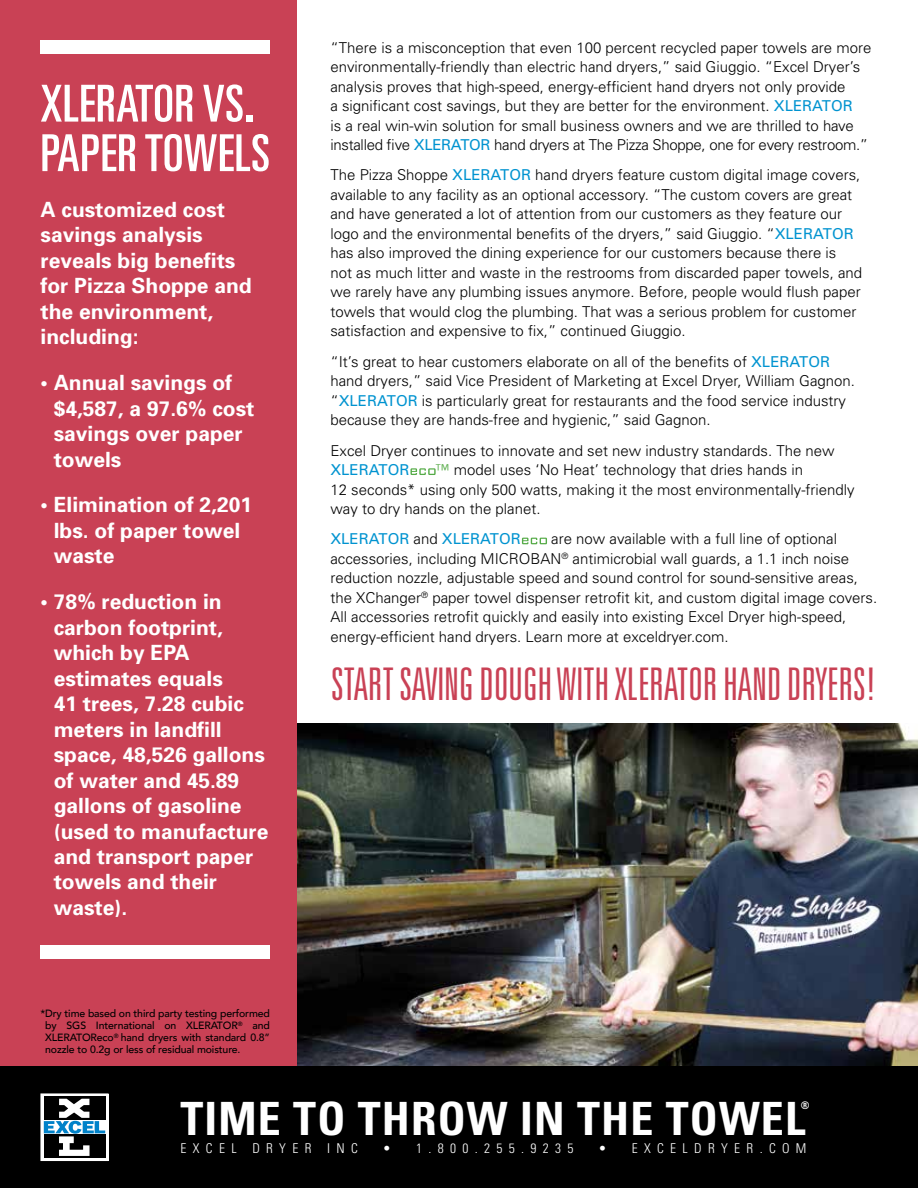
<style>
.page{position:relative;width:918px;height:1188px;background:#fff}
.page>*{position:absolute;margin:0;border:0;box-sizing:border-box;transform-origin:0 0}
.t1{font:ultra-condensed 51px/49.5px "Univers";letter-spacing:.01em;color:#fff}
.t2{font:700 condensed 45.9px "Univers";letter-spacing:.025em;color:#fff}
.t3{font:300 ultra-condensed 45px "Univers";letter-spacing:-.01em;color:#c94155}
.t4{font:700 21px/25.5px "Univers";color:#fff}
.t5{font:300 15px/19.5px "Univers";color:#000}
.t6{font:15px "Univers";color:#0093d0}
.t7{font:300 condensed 13.5px "Univers";letter-spacing:.47em;color:#fff}
.t8{font:300 condensed 13.5px "Univers";letter-spacing:.41em;color:#fff}
.t9{font:500 10.5px/12px "Avenir";letter-spacing:-.01em;color:#000;text-align:justify}
.t10{font:700 condensed 10.5px "Univers";color:#fff}
.s1{font-weight:400;color:#0093d0}
.s2{color:#55ab47}
.s3{font-weight:300;color:#000}
</style>
<div class="page">
<svg style="left:411px;top:468px;width:25px;height:7px"></svg>
<svg style="left:522px;top:538px;width:25px;height:6px"></svg>
<div style="left:0;top:0;width:297px;height:1075px;background:#c94155"></div>
<img style="left:297px;top:724px;width:621px;height:342px">
<div style="left:40px;top:40px;width:230px;height:14px;background:#fff"></div>
<div style="left:40px;top:945px;width:230px;height:13px;background:#fff"></div>
<div style="left:0;top:1066px;width:918px;height:122px;background:#000"></div>
<svg style="left:43px;top:1096px;width:64px;height:63px"></svg>
<div style="left:44px;top:1135px;width:61px;height:23px;background:#000"></div>
<svg style="left:44px;top:1097px;width:61px;height:2px"></svg>
<svg style="left:44px;top:1099px;width:61px;height:57px"></svg>
<div style="left:41px;top:1094px;width:68px;height:67px;border:1px solid #fff"></div>
<h1 class="t1" style="left:40px;top:78px;width:231px">XLERATOR VS.<br>PAPER TOWELS</h1>
<h3 class="t4" style="left:40px;top:196px;width:213px">A customized cost savings analysis reveals big benefits for Pizza Shoppe and the environment, including:</h3>
<h3 class="t4" style="left:54px;top:369px;width:202px;text-indent:-13px">• Annual savings of $4,587, a 97.6% cost savings over paper towels</h3>
<h3 class="t4" style="left:54px;top:491px;width:200px;text-indent:-13px">• Elimination of 2,201 lbs. of paper towel waste</h3>
<h3 class="t4" style="left:54px;top:588px;width:216px;text-indent:-13px">• 78% reduction in carbon footprint, which by EPA estimates equals<br>41 trees, 7.28 cubic meters in landfill space, 48,526 gallons of water and 45.89 gallons of gasoline (used to manufacture and transport paper towels and their waste).</h3>
<p class="t9" style="left:45px;top:1007px;width:226px;text-indent:-5px">*Dry time based on third party testing performed by SGS International on XLERATOR<sup>®</sup> and XLERATOReco<sup>®</sup> hand dryers with standard 0.8” nozzle to 0.2g or less of residual moisture.</p>
<p class="t5" style="left:330px;top:37px;width:543px">“There is a misconception that even 100 percent recycled paper towels are more environmentally-friendly than electric hand dryers,” said Giuggio. “Excel Dryer’s analysis proves that high-speed, energy-efficient hand dryers not only provide<br>a significant cost savings, but they are better for the environment. <span class="s1">XLERATOR<br></span>is a real win-win solution for small business owners and we are thrilled to have installed five <span class="s1">XLERATOR</span> hand dryers at The Pizza Shoppe, one for every restroom.”</p>
<p class="t5" style="left:330px;top:165px;width:533px">The Pizza Shoppe <span class="s1">XLERATOR</span> hand dryers feature custom digital image covers, available to any facility as an optional accessory. “The custom covers are great and have generated a lot of attention from our customers as they feature our logo and the environmental benefits of the dryers,” said Giuggio. “<span class="s1">XLERATOR </span>has also improved the dining experience for our customers because there is<br>not as much litter and waste in the restrooms from discarded paper towels, and we rarely have any plumbing issues anymore. Before, people would flush paper towels that would clog the plumbing. That was a serious problem for customer satisfaction and expensive to fix,” continued Giuggio.</p>
<p class="t5" style="left:330px;top:351px;width:526px">“It’s great to hear customers elaborate on all of the benefits of <span class="s1">XLERATOR </span>hand dryers,” said Vice President of Marketing at Excel Dryer, William Gagnon. “<span class="s1">XLERATOR</span> is particularly great for restaurants and the food service industry because they are hands-free and hygienic,” said Gagnon.</p>
<p class="t5" style="left:330px;top:440px;width:506px">Excel Dryer continues to innovate and set new industry standards. The new</p>
<p class="t6" style="left:330px;top:460px;width:80px">XLERATOR</p>
<p class="t5" style="left:330px;top:460px;width:526px;text-indent:105px"><span class="s2">™</span> model uses ‘No Heat’ technology that dries hands in<br>12 seconds* using only 500 watts, making it the most environmentally-friendly way to dry hands on the planet.</p>
<p class="t6" style="left:330px;top:530px;width:192px">XLERATOR <span class="s3">and</span> XLERATOR</p>
<p class="t5" style="left:330px;top:529px;width:548px;text-indent:221px">are now available with a full line of optional accessories, including MICROBAN<sup>®</sup> antimicrobial wall guards, a 1.1 inch noise reduction nozzle, adjustable speed and sound control for sound-sensitive areas, the XChanger<sup>®</sup> paper towel dispenser retrofit kit, and custom digital image covers.<br>All accessories retrofit quickly and easily into existing Excel Dryer high-speed, energy-efficient hand dryers. Learn more at exceldryer.com.</p>
<h3 class="t3" style="left:331px;top:661px;width:547px">START SAVING DOUGH WITH XLERATOR HAND DRYERS!</h3>
<h2 class="t2" style="left:181px;top:1090px;width:626px">TIME TO THROW IN THE TOWEL</h2>
<p class="t10" style="left:801px;top:1099px;width:10px">®</p>
<p class="t8" style="left:175px;top:1135px;width:167px">EXCEL DRYER INC</p>
<p class="t8" style="left:564px;top:1135px;width:255px">• WWW.EXCELDRYER.COM</p>
<p class="t7" style="left:181px;top:1140px;width:179px">EXCEL DRYER INC</p>
<p class="t7" style="left:383px;top:1140px;width:192px">• 1.800.255.9235</p>
<p class="t7" style="left:599px;top:1140px;width:209px">• EXCELDRYER.COM</p>
</div>
